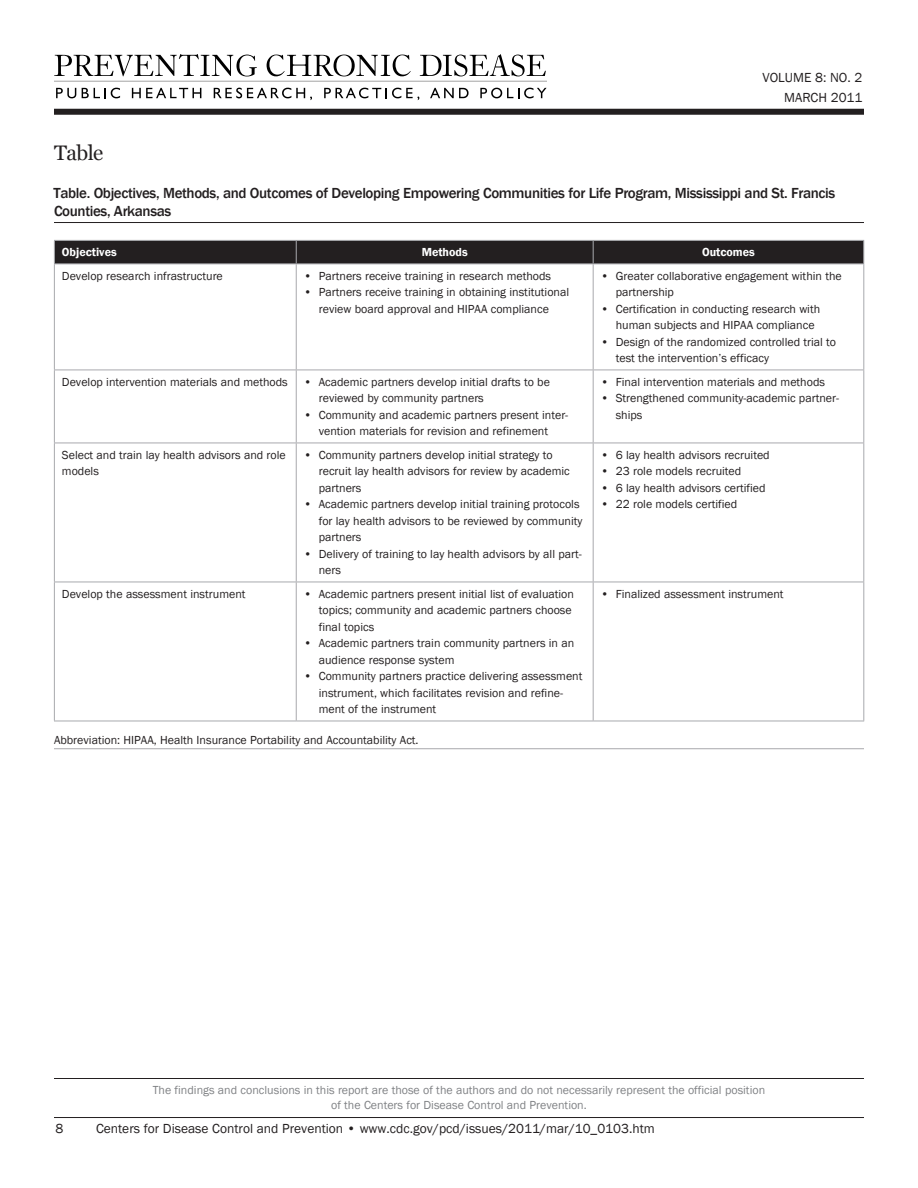
<style>
.page{position:relative;width:918px;height:1188px;background:#fff}
.page>*{position:absolute;margin:0;border:0;box-sizing:border-box;transform-origin:0 0}
.t1{font:21px "Georgia";letter-spacing:-.025em;color:#231f20}
.table_header{font:500 15px/18px "Franklin Gothic";letter-spacing:-.025em;color:#231f20}
.t2{font:13.5px/19.5px "Franklin Gothic";color:#231f20;text-align:right}
.table_content__new_i{font:12px/16.5px "Franklin Gothic";color:#231f20}
.t3{font:12px/14.4px "Franklin Gothic";color:#808285;text-align:center}
.table_header_cells{font:600 12px "Franklin Gothic";color:#fff}
</style>
<div class="page">
<svg style="left:54px;top:54px;width:203px;height:22px"></svg>
<svg style="left:267px;top:55px;width:144px;height:21px"></svg>
<svg style="left:420px;top:54px;width:126px;height:22px"></svg>
<svg style="left:56px;top:88px;width:20px;height:10px"></svg>
<svg style="left:82px;top:88px;width:38px;height:10px"></svg>
<svg style="left:132px;top:88px;width:69px;height:10px"></svg>
<svg style="left:214px;top:88px;width:98px;height:12px"></svg>
<svg style="left:324px;top:88px;width:95px;height:12px"></svg>
<svg style="left:430px;top:88px;width:39px;height:10px"></svg>
<svg style="left:480px;top:88px;width:67px;height:10px"></svg>
<hr style="left:54px;top:81px;width:493px;height:1px;background:#b0b0b0">
<div style="left:54px;top:109px;width:810px;height:6px;background:#231f20"></div>
<hr style="left:54px;top:1117px;width:810px;height:1px;background:#231f20">
<hr style="left:54px;top:1078px;width:810px;height:1px;background:#231f20">
<hr style="left:54px;top:222px;width:810px;height:1px;background:#231f20">
<hr style="left:54px;top:748px;width:810px;height:1px;background:#a8a9ad">
<svg style="left:54px;top:240px;width:810px;height:24px;background:#2c282a"></svg>
<hr style="left:54px;top:264px;width:242px;height:1px;background:#a8a9ad">
<hr style="left:54px;top:264px;width:1px;height:106px;background:#a8a9ad">
<hr style="left:296px;top:264px;width:297px;height:1px;background:#a8a9ad">
<hr style="left:296px;top:264px;width:1px;height:106px;background:#a8a9ad">
<hr style="left:593px;top:264px;width:271px;height:1px;background:#a8a9ad">
<hr style="left:593px;top:264px;width:1px;height:106px;background:#a8a9ad">
<hr style="left:863px;top:264px;width:1px;height:106px;background:#a8a9ad">
<hr style="left:54px;top:370px;width:242px;height:1px;background:#a8a9ad">
<hr style="left:54px;top:370px;width:1px;height:73px;background:#a8a9ad">
<hr style="left:296px;top:370px;width:297px;height:1px;background:#a8a9ad">
<hr style="left:296px;top:370px;width:1px;height:73px;background:#a8a9ad">
<hr style="left:593px;top:370px;width:271px;height:1px;background:#a8a9ad">
<hr style="left:593px;top:370px;width:1px;height:73px;background:#a8a9ad">
<hr style="left:863px;top:370px;width:1px;height:73px;background:#a8a9ad">
<hr style="left:54px;top:443px;width:242px;height:1px;background:#a8a9ad">
<hr style="left:54px;top:443px;width:1px;height:139px;background:#a8a9ad">
<hr style="left:296px;top:443px;width:297px;height:1px;background:#a8a9ad">
<hr style="left:296px;top:443px;width:1px;height:139px;background:#a8a9ad">
<hr style="left:593px;top:443px;width:271px;height:1px;background:#a8a9ad">
<hr style="left:593px;top:443px;width:1px;height:139px;background:#a8a9ad">
<hr style="left:863px;top:443px;width:1px;height:139px;background:#a8a9ad">
<hr style="left:54px;top:582px;width:242px;height:1px;background:#a8a9ad">
<hr style="left:54px;top:582px;width:1px;height:139px;background:#a8a9ad">
<hr style="left:296px;top:582px;width:297px;height:1px;background:#a8a9ad">
<hr style="left:296px;top:582px;width:1px;height:139px;background:#a8a9ad">
<hr style="left:593px;top:582px;width:271px;height:1px;background:#a8a9ad">
<hr style="left:593px;top:582px;width:1px;height:139px;background:#a8a9ad">
<hr style="left:863px;top:582px;width:1px;height:139px;background:#a8a9ad">
<hr style="left:54px;top:721px;width:242px;height:1px;background:#a8a9ad">
<hr style="left:296px;top:721px;width:297px;height:1px;background:#a8a9ad">
<hr style="left:593px;top:721px;width:271px;height:1px;background:#a8a9ad">
<p class="t2" style="left:763px;top:68px;width:101px">VOLUME 8: NO. 2<br>MARCH 2011</p>
<h2 class="t1" style="left:54px;top:140px;width:51px">Table</h2>
<p class="table_header" style="left:54px;top:184px;width:783px">Table. Objectives, Methods, and Outcomes of Developing Empowering Communities for Life Program, Mississippi and St. Francis<br>Counties, Arkansas</p>
<p class="table_header_cells" style="left:62px;top:245px;width:56px">Objectives</p>
<p class="table_header_cells" style="left:422px;top:245px;width:48px">Methods</p>
<p class="table_header_cells" style="left:702px;top:245px;width:54px">Outcomes</p>
<p class="table_content__new_i" style="left:62px;top:268px;width:162px">Develop research infrastructure</p>
<p class="table_content__new_i" style="left:304px;top:268px;width:249px">• Partners receive training in research methods</p>
<p class="table_content__new_i" style="left:304px;top:284px;width:267px;text-align:center">• Partners receive training in obtaining institutional review board approval and HIPAA compliance</p>
<p class="table_content__new_i" style="left:616px;top:268px;width:228px;text-indent:-15px">• Greater collaborative engagement within the partnership</p>
<p class="table_content__new_i" style="left:616px;top:301px;width:206px;text-indent:-15px">• Certification in conducting research with human subjects and HIPAA compliance</p>
<p class="table_content__new_i" style="left:616px;top:334px;width:222px;text-indent:-15px">• Design of the randomized controlled trial to test the intervention’s efficacy</p>
<p class="table_content__new_i" style="left:62px;top:374px;width:227px">Develop intervention materials and methods</p>
<p class="table_content__new_i" style="left:319px;top:374px;width:233px;text-indent:-15px">• Academic partners develop initial drafts to be reviewed by community partners</p>
<p class="table_content__new_i" style="left:304px;top:407px;width:266px;text-align:center">• Community and academic partners present inter&shy;vention materials for revision and refinement</p>
<p class="table_content__new_i" style="left:62px;top:447px;width:225px">Select and train lay health advisors and role models</p>
<p class="table_content__new_i" style="left:319px;top:447px;width:253px;text-indent:-15px">• Community partners develop initial strategy to recruit lay health advisors for review by academic partners</p>
<p class="table_content__new_i" style="left:319px;top:496px;width:265px;text-indent:-15px">• Academic partners develop initial training protocols for lay health advisors to be reviewed by community partners</p>
<p class="table_content__new_i" style="left:319px;top:546px;width:265px;text-indent:-15px">• Delivery of training to lay health advisors by all part&shy;ners</p>
<p class="table_content__new_i" style="left:62px;top:586px;width:185px">Develop the assessment instrument</p>
<p class="table_content__new_i" style="left:319px;top:586px;width:257px;text-indent:-15px">• Academic partners present initial list of evaluation topics; community and academic partners choose final topics</p>
<p class="table_content__new_i" style="left:319px;top:635px;width:257px;text-indent:-15px">• Academic partners train community partners in an audience response system</p>
<p class="table_content__new_i" style="left:319px;top:668px;width:265px;text-indent:-15px">• Community partners practice delivering assessment instrument, which facilitates revision and refine&shy;ment of the instrument</p>
<p class="table_content__new_i" style="left:54px;top:732px;width:366px">Abbreviation: HIPAA, Health Insurance Portability and Accountability Act.</p>
<p class="table_content__new_i" style="left:601px;top:374px;width:226px">• Final intervention materials and methods</p>
<p class="table_content__new_i" style="left:616px;top:390px;width:225px;text-indent:-15px">• Strengthened community-academic partner&shy;ships</p>
<p class="table_content__new_i" style="left:601px;top:447px;width:171px">• 6 lay health advisors recruited</p>
<p class="table_content__new_i" style="left:601px;top:463px;width:142px">• 23 role models recruited</p>
<p class="table_content__new_i" style="left:601px;top:480px;width:166px">• 6 lay health advisors certified</p>
<p class="table_content__new_i" style="left:601px;top:496px;width:138px">• 22 role models certified</p>
<p class="table_content__new_i" style="left:601px;top:586px;width:184px">• Finalized assessment instrument</p>
<p class="t3" style="left:153px;top:1083px;width:614px">The findings and conclusions in this report are those of the authors and do not necessarily represent the official position of the Centers for Disease Control and Prevention.</p>
<p class="t2" style="left:96px;top:1119px;width:560px">Centers for Disease Control and Prevention • www.cdc.gov/pcd/issues/2011/mar/10_0103.htm</p>
</div>
